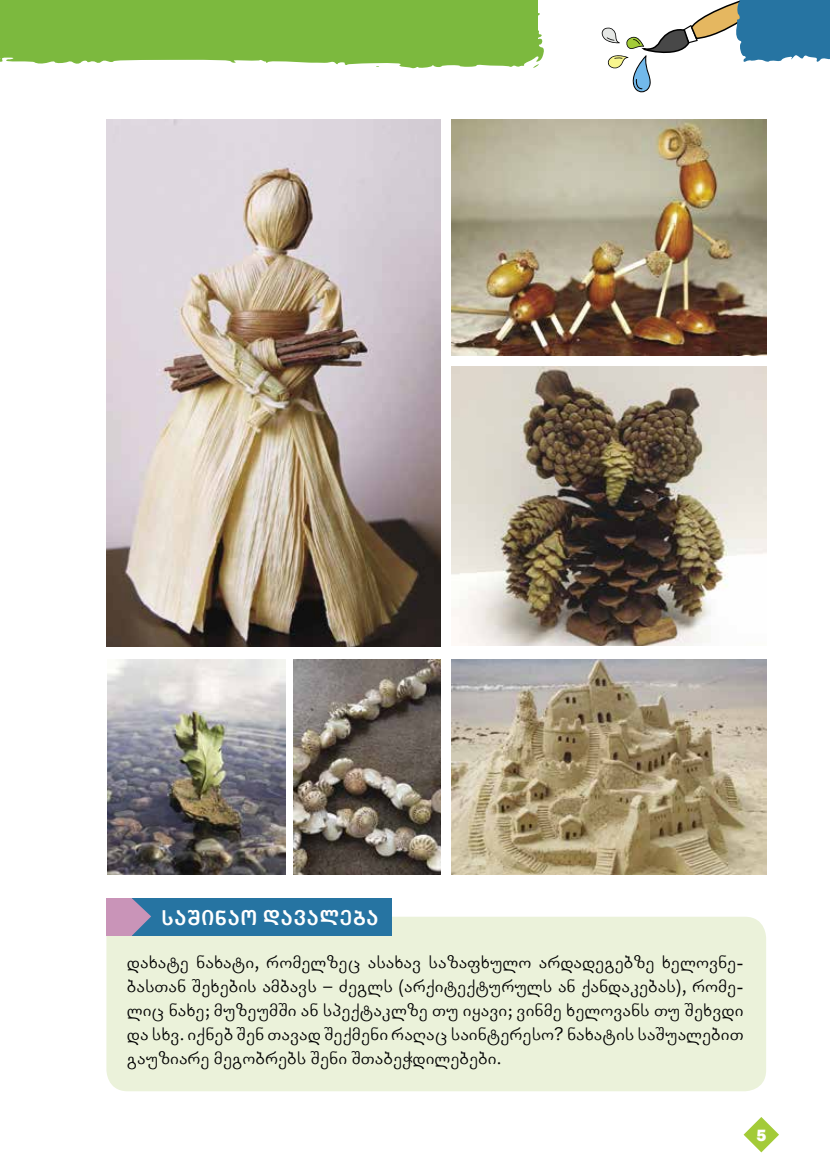
<style>
.page{position:relative;width:830px;height:1170px;background:#fff}
.page>*{position:absolute;margin:0;border:0;box-sizing:border-box;transform-origin:0 0}
.t1{font:700 27px "Kolhety New";color:#fff}
.t2{font:700 21px "Kolhety New";color:#fff}
.t3{font:18px/24px "Kolhety Normal New";color:#000;text-align:justify}
.t4{font:800 16.8px "Franklin Gothic";color:#fff}
</style>
<div class="page">
<img style="left:451px;top:119px;width:314px;height:236px">
<img style="left:106px;top:119px;width:334px;height:527px">
<img style="left:293px;top:659px;width:147px;height:215px">
<img style="left:107px;top:659px;width:179px;height:215px">
<img style="left:451px;top:659px;width:314px;height:215px">
<img style="left:451px;top:367px;width:314px;height:278px">
<div style="left:106px;top:916px;width:659px;height:175px;background:#ebf2da;border-radius:21px"></div>
<div style="left:106px;top:898px;width:285px;height:37px;background:#2674a2"></div>
<div style="left:106px;top:898px;width:26px;height:37px;background:#c994b8"></div>
<svg style="left:132px;top:898px;width:19px;height:37px"></svg>
<svg style="left:743px;top:1117px;width:35px;height:35px"></svg>
<div style="left:0;top:0;width:537px;height:39px;background:#7cb93e"></div>
<svg style="left:0;top:2px;width:544px;height:67px"></svg>
<svg style="left:601px;top:0;width:228px;height:93px"></svg>
<p class="t2" style="left:161px;top:904px;width:219px">SASINAO DAVALEBA</p>
<p class="t3" style="left:127px;top:952px;width:618px">DAXATE NAXATI, ROMELZEC ASAXAV SAZAFXULO ARDADEGEBZE XELOVNE-BASTAN SEXEBIS AMBAVS – ZEGLS (ARQITEQTURULS AN QANDAKEBAS), ROME-LIC NAXE; MUZEUMSI AN SPEQTAKLZE TU IYAVI; VINME XELOVANS TU SEXVDI DA SXV. IQNEB SEN TAVAD SEQMENI RARAC SAINTERESO? NAXATIS SASUALEBIT GAUZIARE MEGOBREBS SENI STABEWDILEBEBI.</p>
<h1 class="t1" style="left:167px;top:910px;width:281px">SASINAO DAVALEBA</h1>
<p class="t4" style="left:756px;top:1124px;width:11px">5</p>
</div>
